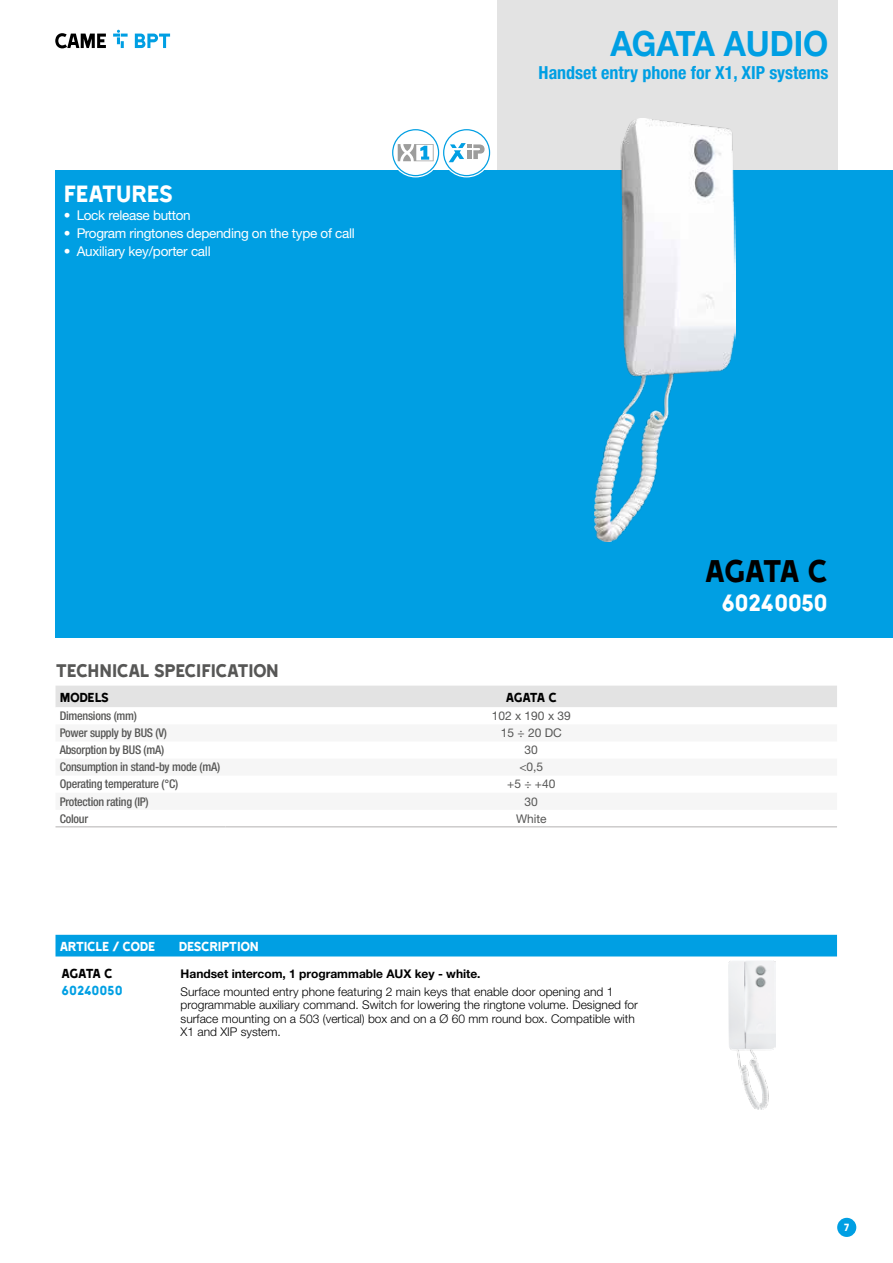
<style>
.page{position:relative;width:893px;height:1263px;background:#fff}
.page>*{position:absolute;margin:0;border:0;box-sizing:border-box;transform-origin:0 0}
.t1{font:36px "Came Type";letter-spacing:-.06em;color:#000}
.t2{font:700 34.95px "Helvetica Neue LTW1 G";letter-spacing:-.005em;color:#009fe3;scale:.93 1}
.t3{font:27px "Came Type";letter-spacing:-.025em;color:#fff}
.t4{font:21px "Came Type";letter-spacing:-.025em;color:#575756}
.t5{font:700 condensed 18px "Helvetica Neue LTW1 G";color:#009fe3}
.t6{font:15px "Came Type";letter-spacing:-.03em;color:#fff}
.t7{font:15px "Came Type";letter-spacing:-.03em;color:#000}
.t8{font:15px "Came Type";color:#009fe3}
.t9{font:13.5px "Helvetica Neue LTW1 G";letter-spacing:-.02em;color:#fff}
.t10{font:300 12px/13.5px "Helvetica Neue LTW1 G";color:#000}
.t11{font:500 condensed 12px "Helvetica Neue LTW1 G";letter-spacing:-.02em;color:#575756}
.t12{font:700 12px "Helvetica Neue LTW1 G";color:#000}
.t13{font:12px "Helvetica Neue LTW1 G";color:#575756}
.t14{font:12px "Came Type";color:#fff}
</style>
<div class="page">
<div style="left:497px;top:0;width:341px;height:213px;background:#e3e3e3"></div>
<svg style="left:55px;top:33px;width:51px;height:15px"></svg>
<svg style="left:113px;top:30px;width:15px;height:18px"></svg>
<svg style="left:135px;top:34px;width:35px;height:14px"></svg>
<div style="left:55px;top:170px;width:838px;height:468px;background:#009fe3"></div>
<div style="left:837px;top:1218px;width:19px;height:19px;background:#009fe3;border-radius:50%"></div>
<img style="left:594px;top:119px;width:142px;height:422px">
<svg style="left:392px;top:129px;width:99px;height:48px"></svg>
<div style="left:56px;top:686px;width:781px;height:21px;background:#e3e3e3"></div>
<hr style="left:56px;top:826px;width:170px;height:1px;background:#b3b2b2">
<hr style="left:226px;top:826px;width:611px;height:1px;background:#b3b2b2">
<div style="left:56px;top:935px;width:781px;height:21px;background:#009fe3"></div>
<img style="left:728px;top:961px;width:48px;height:148px">
<h3 class="t3" style="left:64px;top:180px;width:111px">FEATURES</h3>
<p class="t9" style="left:64px;top:207px;width:128px">• Lock release button</p>
<p class="t9" style="left:64px;top:225px;width:293px">• Program ringtones depending on the type of call</p>
<p class="t9" style="left:64px;top:243px;width:148px">• Auxiliary key/porter call</p>
<h2 class="t2" style="left:610px;top:22px;width:236px">AGATA AUDIO</h2>
<h3 class="t5" style="left:539px;top:62px;width:291px">Handset entry phone for X1, XIP systems</h3>
<h3 class="t4" style="left:56px;top:660px;width:225px">TECHNICAL SPECIFICATION</h3>
<p class="t7" style="left:60px;top:689px;width:51px">MODELS</p>
<p class="t7" style="left:506px;top:689px;width:53px">AGATA C</p>
<p class="t11" style="left:60px;top:709px;width:79px">Dimensions (mm)</p>
<p class="t13" style="left:492px;top:708px;width:81px">102 x 190 x 39</p>
<p class="t11" style="left:60px;top:726px;width:109px">Power supply by BUS (V)</p>
<p class="t13" style="left:501px;top:725px;width:63px">15 ÷ 20 DC</p>
<p class="t11" style="left:60px;top:743px;width:106px">Absorption by BUS (mA)</p>
<p class="t13" style="left:525px;top:743px;width:15px">30</p>
<p class="t11" style="left:60px;top:760px;width:162px">Consumption in stand-by mode (mA)</p>
<p class="t13" style="left:519px;top:760px;width:25px">&lt;0,5</p>
<p class="t11" style="left:60px;top:777px;width:120px">Operating temperature (°C)</p>
<p class="t13" style="left:507px;top:777px;width:50px">+5 ÷ +40</p>
<p class="t11" style="left:60px;top:794px;width:90px">Protection rating (IP)</p>
<p class="t13" style="left:525px;top:794px;width:15px">30</p>
<p class="t11" style="left:60px;top:811px;width:30px">Colour</p>
<p class="t13" style="left:516px;top:811px;width:32px">White</p>
<p class="t6" style="left:60px;top:938px;width:97px">ARTICLE / CODE</p>
<p class="t6" style="left:179px;top:938px;width:81px">DESCRIPTION</p>
<p class="t7" style="left:62px;top:966px;width:53px">AGATA C</p>
<p class="t8" style="left:62px;top:982px;width:63px">60240050</p>
<p class="t12" style="left:181px;top:966px;width:302px">Handset intercom, 1 programmable AUX key - white.</p>
<p class="t10" style="left:181px;top:984px;width:459px">Surface mounted entry phone featuring 2 main keys that enable door opening and 1 programmable auxiliary command. Switch for lowering the ringtone volume. Designed for surface mounting on a 503 (vertical) box and on a Ø 60 mm round box. Compatible with X1 and XIP system.</p>
<h1 class="t1" style="left:705px;top:552px;width:124px">AGATA C</h1>
<h3 class="t3" style="left:722px;top:588px;width:108px">60240050</h3>
<p class="t14" style="left:844px;top:1221px;width:7px">7</p>
</div>
